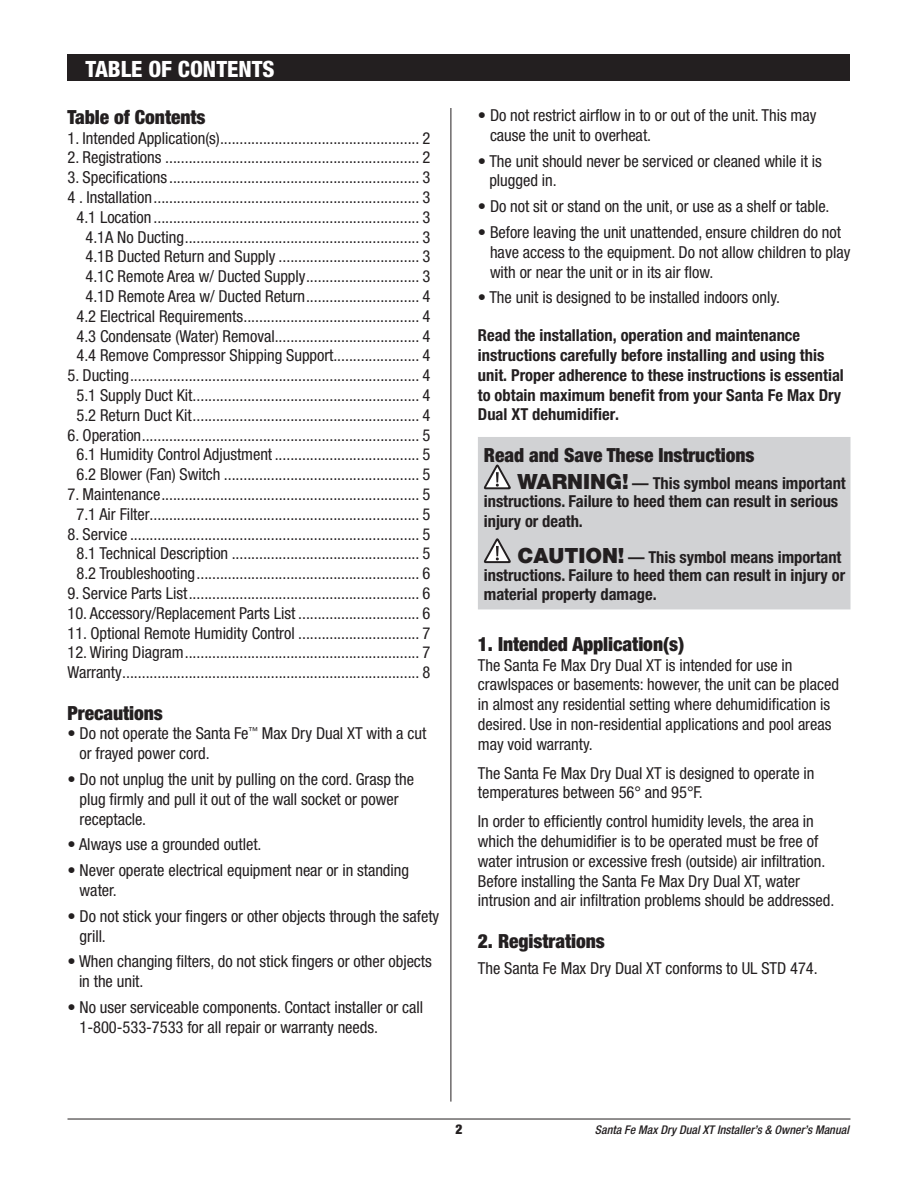
<style>
.page{position:relative;width:918px;height:1188px;background:#fff}
.page>*{position:absolute;margin:0;border:0;box-sizing:border-box;transform-origin:0 0}
.bar_type{font:800 condensed 22.5px "Helvetica Neue";color:#fff}
.subheads{font:900 condensed 19.5px "Helvetica Neue";letter-spacing:-.005em;color:#231f20}
.body{font:condensed 16.5px/19.8px "Helvetica Neue";letter-spacing:-.005em;color:#231f20}
.body-2{font:700 condensed 16.5px/19.8px "Helvetica Neue";color:#231f20}
.t1{font:900 condensed 13.5px "Helvetica Neue";color:#231f20}
.t2{font:italic 500 condensed 12px "Helvetica Neue";color:#231f20}
.s1{font-weight:900;font-stretch:normal;font-size:21px}
</style>
<div class="page">
<div style="left:478px;top:437px;width:372px;height:172px;background:#d1d2d4"></div>
<svg style="left:484px;top:464px;width:27px;height:26px"></svg>
<svg style="left:483px;top:538px;width:28px;height:26px"></svg>
<div style="left:68px;top:54px;width:782px;height:27px;background:#231f20"></div>
<hr style="left:68px;top:1119px;width:782px;height:1px;background:#231f20">
<hr style="left:451px;top:108px;width:1px;height:994px;background:#231f20">
<p class="bar_type" style="left:86px;top:55px;width:191px">TABLE OF CONTENTS</p>
<p class="subheads" style="left:68px;top:105px;width:140px">Table of Contents</p>
<p class="body" style="left:68px;top:128px;width:364px">1. Intended Application(s)................................................... 2</p>
<p class="body" style="left:68px;top:148px;width:364px">2. Registrations ................................................................. 2</p>
<p class="body" style="left:68px;top:167px;width:364px">3. Specifications ................................................................ 3</p>
<p class="body" style="left:68px;top:187px;width:364px">4 . Installation.................................................................... 3</p>
<p class="body" style="left:76px;top:207px;width:355px">4.1 Location .................................................................... 3</p>
<p class="body" style="left:86px;top:227px;width:346px">4.1A No Ducting............................................................ 3</p>
<p class="body" style="left:86px;top:247px;width:346px">4.1B Ducted Return and Supply .................................... 3</p>
<p class="body" style="left:86px;top:266px;width:346px">4.1C Remote Area w/ Ducted Supply............................. 3</p>
<p class="body" style="left:86px;top:286px;width:346px">4.1D Remote Area w/ Ducted Return............................. 4</p>
<p class="body" style="left:76px;top:306px;width:355px">4.2 Electrical Requirements............................................. 4</p>
<p class="body" style="left:76px;top:326px;width:355px">4.3 Condensate (Water) Removal..................................... 4</p>
<p class="body" style="left:76px;top:346px;width:355px">4.4 Remove Compressor Shipping Support...................... 4</p>
<p class="body" style="left:68px;top:365px;width:364px">5. Ducting.......................................................................... 4</p>
<p class="body" style="left:76px;top:385px;width:355px">5.1 Supply Duct Kit.......................................................... 4</p>
<p class="body" style="left:76px;top:405px;width:355px">5.2 Return Duct Kit.......................................................... 4</p>
<p class="body" style="left:68px;top:425px;width:364px">6. Operation....................................................................... 5</p>
<p class="body" style="left:76px;top:445px;width:355px">6.1 Humidity Control Adjustment ..................................... 5</p>
<p class="body" style="left:76px;top:464px;width:355px">6.2 Blower (Fan) Switch .................................................. 5</p>
<p class="body" style="left:68px;top:484px;width:364px">7. Maintenance.................................................................. 5</p>
<p class="body" style="left:76px;top:504px;width:355px">7.1 Air Filter..................................................................... 5</p>
<p class="body" style="left:68px;top:524px;width:364px">8. Service .......................................................................... 5</p>
<p class="body" style="left:76px;top:544px;width:355px">8.1 Technical Description ................................................ 5</p>
<p class="body" style="left:76px;top:563px;width:355px">8.2 Troubleshooting......................................................... 6</p>
<p class="body" style="left:68px;top:583px;width:364px">9. Service Parts List........................................................... 6</p>
<p class="body" style="left:68px;top:603px;width:364px">10. Accessory/Replacement Parts List ............................... 6</p>
<p class="body" style="left:68px;top:623px;width:364px">11. Optional Remote Humidity Control ............................... 7</p>
<p class="body" style="left:68px;top:643px;width:364px">12. Wiring Diagram............................................................ 7</p>
<p class="body" style="left:68px;top:662px;width:364px">Warranty............................................................................ 8</p>
<p class="subheads" style="left:68px;top:701px;width:97px">Precautions</p>
<p class="body" style="left:80px;top:724px;width:348px;text-indent:-12px">• Do not operate the Santa Fe<sup>™</sup> Max Dry Dual XT with a cut or frayed power cord.</p>
<p class="body" style="left:80px;top:769px;width:336px;text-indent:-12px">• Do not unplug the unit by pulling on the cord. Grasp the plug firmly and pull it out of the wall socket or power receptacle.</p>
<p class="body" style="left:68px;top:835px;width:196px">• Always use a grounded outlet.</p>
<p class="body" style="left:80px;top:860px;width:331px;text-indent:-12px">• Never operate electrical equipment near or in standing water.</p>
<p class="body" style="left:80px;top:906px;width:361px;text-indent:-12px">• Do not stick your fingers or other objects through the safety grill.</p>
<p class="body" style="left:79px;top:952px;width:354px;text-indent:-12px">• When changing filters, do not stick fingers or other objects in the unit.</p>
<p class="body" style="left:80px;top:997px;width:345px;text-indent:-12px">• No user serviceable components. Contact installer or call<br>1-800-533-7533 for all repair or warranty needs.</p>
<p class="body" style="left:490px;top:105px;width:328px;text-indent:-12px">• Do not restrict airflow in to or out of the unit. This may cause the unit to overheat.</p>
<p class="body" style="left:489px;top:151px;width:334px;text-indent:-12px">• The unit should never be serviced or cleaned while it is plugged in.</p>
<p class="body" style="left:478px;top:196px;width:353px">• Do not sit or stand on the unit, or use as a shelf or table.</p>
<p class="body" style="left:490px;top:222px;width:362px;text-indent:-12px">• Before leaving the unit unattended, ensure children do not have access to the equipment. Do not allow children to play with or near the unit or in its air flow.</p>
<p class="body" style="left:478px;top:288px;width:304px">• The unit is designed to be installed indoors only.</p>
<p class="body-2" style="left:478px;top:325px;width:368px">Read the installation, operation and maintenance instructions carefully before installing and using this unit. Proper adherence to these instructions is essential to obtain maximum benefit from your Santa Fe Max Dry Dual XT dehumidifier.</p>
<p class="subheads" style="left:484px;top:443px;width:272px">Read and Save These Instructions</p>
<p class="body-2" style="left:484px;top:474px;width:363px;line-height:18px;text-indent:34px"><span class="s1">WARNING!</span> — This symbol means important instructions. Failure to heed them can result in serious</p>
<p class="body-2" style="left:484px;top:511px;width:101px">injury or death.</p>
<p class="body-2" style="left:484px;top:548px;width:363px;line-height:18px;text-align:right"><span class="s1">CAUTION!</span> — This symbol means important instructions. Failure to heed them can result in injury or</p>
<p class="body-2" style="left:484px;top:584px;width:174px">material property damage.</p>
<p class="subheads" style="left:478px;top:632px;width:208px">1. Intended Application(s)</p>
<p class="body" style="left:478px;top:655px;width:363px">The Santa Fe Max Dry Dual XT is intended for use in crawlspaces or basements: however, the unit can be placed in almost any residential setting where dehumidification is desired. Use in non-residential applications and pool areas may void warranty.</p>
<p class="body" style="left:478px;top:763px;width:338px">The Santa Fe Max Dry Dual XT is designed to operate in temperatures between 56° and 95°F.</p>
<p class="body" style="left:478px;top:811px;width:358px">In order to efficiently control humidity levels, the area in which the dehumidifier is to be operated must be free of water intrusion or excessive fresh (outside) air infiltration.<br>Before installing the Santa Fe Max Dry Dual XT, water intrusion and air infiltration problems should be addressed.</p>
<p class="subheads" style="left:478px;top:929px;width:129px">2. Registrations</p>
<p class="body" style="left:478px;top:958px;width:341px">The Santa Fe Max Dry Dual XT conforms to UL STD 474.</p>
<p class="t1" style="left:455px;top:1121px;width:9px">2</p>
<p class="t2" style="left:595px;top:1123px;width:256px">Santa Fe Max Dry Dual XT Installer’s &amp; Owner’s Manual</p>
</div>
